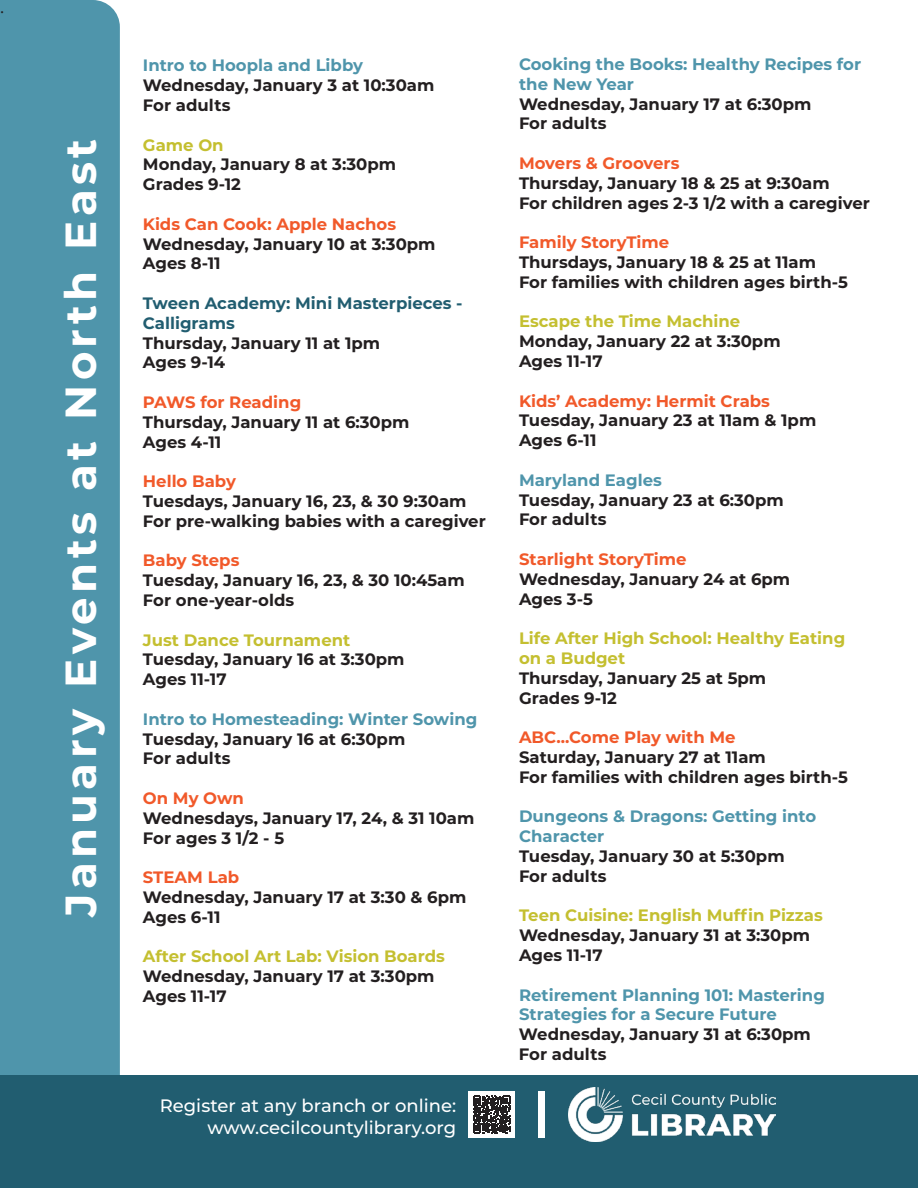
<style>
.page{position:relative;width:918px;height:1188px;background:#fff}
.page>*{position:absolute;margin:0;border:0;box-sizing:border-box;transform-origin:0 0}
.t1{font:700 43.5px "Montserrat";letter-spacing:.1em;color:#fff}
.t2{font:500 18px "Montserrat";color:#fff}
.t3{font:18px "Minion Pro";color:#231f20}
.t4{font:700 16.5px "Montserrat";color:#231f20}
.t5{font:700 16.5px/19.8px "Montserrat";color:#4f95ab}
.t6{font:700 16.5px "Montserrat";color:#f1592a}
.t7{font:700 16.5px/19.8px "Montserrat";color:#c4bf30}
.t8{font:700 16.5px/19.8px "Montserrat";color:#215d70}
</style>
<div class="page">
<div style="left:0;top:0;width:120px;height:1076px;background:#4f95ab"></div>
<div style="left:0;top:1076px;width:918px;height:112px;background:#215d70"></div>
<div style="left:469px;top:1091px;width:46px;height:47px;background:#fff"></div>
<svg style="left:473px;top:1096px;width:37px;height:37px"></svg>
<div style="left:538px;top:1091px;width:7px;height:47px;background:#fff"></div>
<img style="left:568px;top:1087px;width:207px;height:55px">
<p class="t3" style="left:0;top:-5px;width:6px">.</p>
<p class="t1" style="left:49px;top:917px;width:780px;rotate:-90deg">January Events at North East</p>
<p class="t5" style="left:143px;top:55px;width:222px">Intro to Hoopla and Libby</p>
<p class="t4" style="left:143px;top:74px;width:293px">Wednesday, January 3 at 10:30am</p>
<p class="t4" style="left:143px;top:93px;width:89px">For adults</p>
<p class="t7" style="left:143px;top:134px;width:82px">Game On</p>
<p class="t4" style="left:143px;top:153px;width:255px">Monday, January 8 at 3:30pm</p>
<p class="t4" style="left:143px;top:173px;width:100px">Grades 9-12</p>
<p class="t6" style="left:143px;top:212px;width:255px">Kids Can Cook: Apple Nachos</p>
<p class="t4" style="left:143px;top:232px;width:294px">Wednesday, January 10 at 3:30pm</p>
<p class="t4" style="left:143px;top:252px;width:79px">Ages 8-11</p>
<p class="t8" style="left:143px;top:292px;width:321px">Tween Academy: Mini Masterpieces -<br>Calligrams</p>
<p class="t4" style="left:143px;top:331px;width:239px">Thursday, January 11 at 1pm</p>
<p class="t4" style="left:143px;top:351px;width:84px">Ages 9-14</p>
<p class="t6" style="left:143px;top:390px;width:160px">PAWS for Reading</p>
<p class="t4" style="left:143px;top:410px;width:268px">Thursday, January 11 at 6:30pm</p>
<p class="t4" style="left:143px;top:430px;width:80px">Ages 4-11</p>
<p class="t6" style="left:143px;top:470px;width:94px">Hello Baby</p>
<p class="t4" style="left:143px;top:489px;width:325px">Tuesdays, January 16, 23, &amp; 30 9:30am</p>
<p class="t4" style="left:143px;top:509px;width:344px">For pre-walking babies with a caregiver</p>
<p class="t6" style="left:143px;top:549px;width:98px">Baby Steps</p>
<p class="t4" style="left:143px;top:569px;width:323px">Tuesday, January 16, 23, &amp; 30 10:45am</p>
<p class="t4" style="left:143px;top:588px;width:153px">For one-year-olds</p>
<p class="t7" style="left:143px;top:629px;width:209px">Just Dance Tournament</p>
<p class="t4" style="left:143px;top:648px;width:263px">Tuesday, January 16 at 3:30pm</p>
<p class="t4" style="left:143px;top:668px;width:85px">Ages 11-17</p>
<p class="t5" style="left:143px;top:708px;width:336px">Intro to Homesteading: Winter Sowing</p>
<p class="t4" style="left:143px;top:727px;width:264px">Tuesday, January 16 at 6:30pm</p>
<p class="t4" style="left:143px;top:747px;width:89px">For adults</p>
<p class="t6" style="left:143px;top:786px;width:103px">On My Own</p>
<p class="t4" style="left:143px;top:806px;width:333px">Wednesdays, January 17, 24, &amp; 31 10am</p>
<p class="t4" style="left:143px;top:826px;width:143px">For ages 3 1/2 - 5</p>
<p class="t6" style="left:143px;top:866px;width:98px">STEAM Lab</p>
<p class="t4" style="left:143px;top:885px;width:325px">Wednesday, January 17 at 3:30 &amp; 6pm</p>
<p class="t4" style="left:143px;top:905px;width:79px">Ages 6-11</p>
<p class="t7" style="left:143px;top:946px;width:303px">After School Art Lab: Vision Boards</p>
<p class="t4" style="left:143px;top:965px;width:293px">Wednesday, January 17 at 3:30pm</p>
<p class="t4" style="left:143px;top:984px;width:85px">Ages 11-17</p>
<p class="t2" style="left:160px;top:1093px;width:298px">Register at any branch or online:</p>
<p class="t2" style="left:208px;top:1115px;width:250px">www.cecilcountylibrary.org</p>
<p class="t5" style="left:519px;top:53px;width:344px">Cooking the Books: Healthy Recipes for the New Year</p>
<p class="t4" style="left:519px;top:92px;width:294px">Wednesday, January 17 at 6:30pm</p>
<p class="t4" style="left:519px;top:112px;width:89px">For adults</p>
<p class="t6" style="left:519px;top:151px;width:162px">Movers &amp; Groovers</p>
<p class="t4" style="left:519px;top:171px;width:312px">Thursday, January 18 &amp; 25 at 9:30am</p>
<p class="t4" style="left:519px;top:191px;width:352px">For children ages 2-3 1/2 with a caregiver</p>
<p class="t6" style="left:519px;top:230px;width:152px">Family StoryTime</p>
<p class="t4" style="left:519px;top:250px;width:298px">Thursdays, January 18 &amp; 25 at 11am</p>
<p class="t4" style="left:519px;top:270px;width:331px">For families with children ages birth-5</p>
<p class="t7" style="left:519px;top:311px;width:223px">Escape the Time Machine</p>
<p class="t4" style="left:519px;top:329px;width:263px">Monday, January 22 at 3:30pm</p>
<p class="t4" style="left:519px;top:349px;width:85px">Ages 11-17</p>
<p class="t6" style="left:519px;top:389px;width:252px">Kids’ Academy: Hermit Crabs</p>
<p class="t4" style="left:519px;top:409px;width:299px">Tuesday, January 23 at 11am &amp; 1pm</p>
<p class="t4" style="left:519px;top:428px;width:79px">Ages 6-11</p>
<p class="t5" style="left:519px;top:469px;width:144px">Maryland Eagles</p>
<p class="t4" style="left:519px;top:488px;width:266px">Tuesday, January 23 at 6:30pm</p>
<p class="t4" style="left:519px;top:508px;width:89px">For adults</p>
<p class="t6" style="left:519px;top:547px;width:169px">Starlight StoryTime</p>
<p class="t4" style="left:519px;top:567px;width:273px">Wednesday, January 24 at 6pm</p>
<p class="t4" style="left:519px;top:587px;width:75px">Ages 3-5</p>
<p class="t7" style="left:519px;top:628px;width:328px">Life After High School: Healthy Eating on a Budget</p>
<p class="t4" style="left:519px;top:666px;width:249px">Thursday, January 25 at 5pm</p>
<p class="t4" style="left:519px;top:686px;width:100px">Grades 9-12</p>
<p class="t6" style="left:519px;top:725px;width:218px">ABC...Come Play with Me</p>
<p class="t4" style="left:519px;top:745px;width:248px">Saturday, January 27 at 11am</p>
<p class="t4" style="left:519px;top:765px;width:331px">For families with children ages birth-5</p>
<p class="t5" style="left:519px;top:806px;width:299px">Dungeons &amp; Dragons: Getting into<br>Character</p>
<p class="t4" style="left:519px;top:844px;width:267px">Tuesday, January 30 at 5:30pm</p>
<p class="t4" style="left:519px;top:864px;width:89px">For adults</p>
<p class="t7" style="left:519px;top:905px;width:305px">Teen Cuisine: English Muffin Pizzas</p>
<p class="t4" style="left:519px;top:923px;width:293px">Wednesday, January 31 at 3:30pm</p>
<p class="t4" style="left:519px;top:943px;width:85px">Ages 11-17</p>
<p class="t5" style="left:519px;top:984px;width:307px">Retirement Planning 101: Mastering<br>Strategies for a Secure Future</p>
<p class="t4" style="left:519px;top:1022px;width:293px">Wednesday, January 31 at 6:30pm</p>
<p class="t4" style="left:519px;top:1042px;width:89px">For adults</p>
</div>
